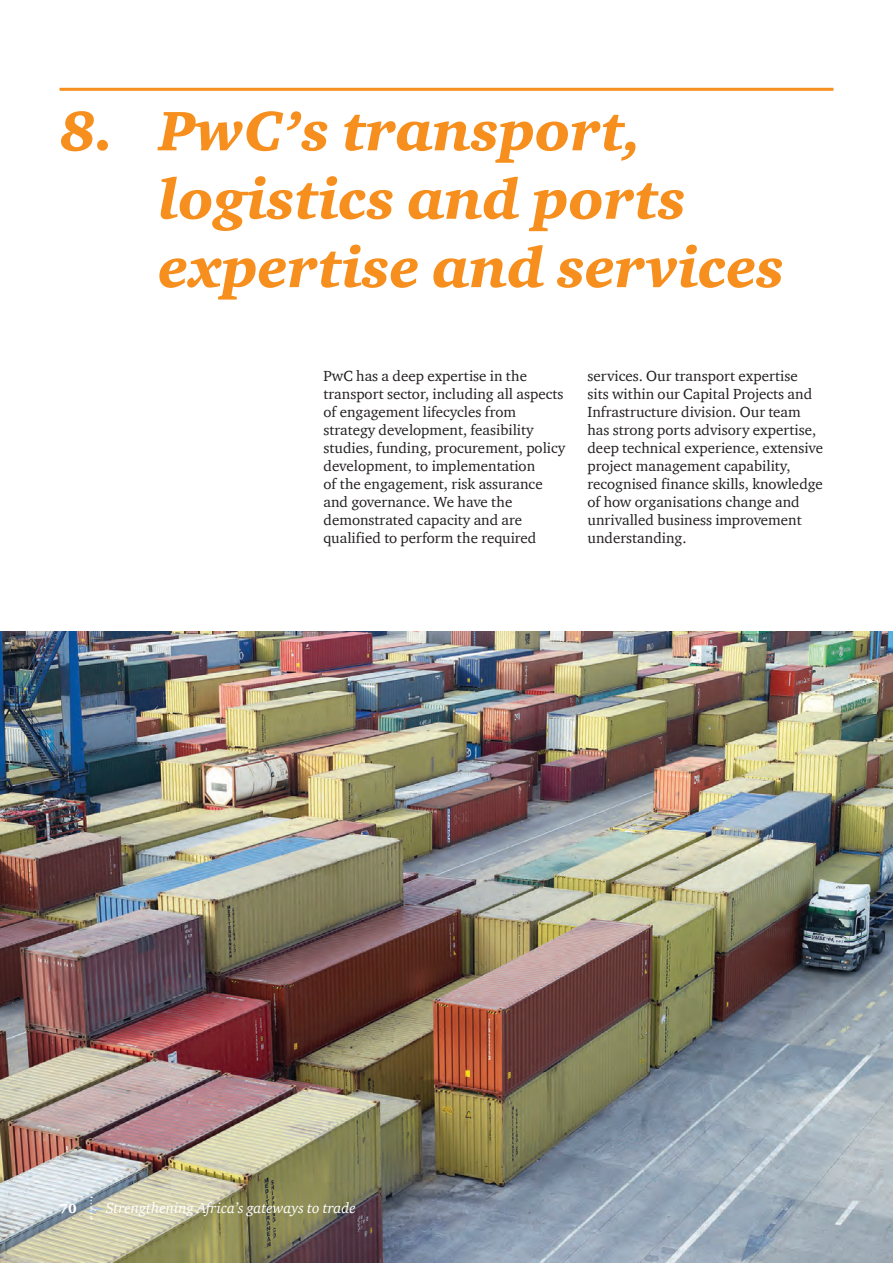
<style>
.page{position:relative;width:893px;height:1263px;background:#fff}
.page>*{position:absolute;margin:0;border:0;box-sizing:border-box;transform-origin:0 0}
.t1{font:italic 900 57px/68.4px "ITC Charter Com";color:#f68f1e}
.t2{font:15px/18px "ITC Charter Com";color:#231f20}
.t3{font:italic 15px "ITC Charter Com";color:#fff}
.t4{font:900 13.5px "ITC Charter Com";color:#fff}
</style>
<div class="page">
<img style="left:0;top:631px;width:893px;height:632px">
<svg style="left:90px;top:1196px;width:2px;height:24px"></svg>
<hr style="left:60px;top:88px;width:773px;height:3px;background:#f68f1e">
<h1 class="t1" style="left:159px;top:96px;width:627px;text-indent:-99px">8. PwC’s transport, logistics and ports expertise and services</h1>
<p class="t2" style="left:323px;top:366px;width:243px">PwC has a deep expertise in the transport sector, including all aspects of engagement lifecycles from strategy development, feasibility studies, funding, procurement, policy development, to implementation<br>of the engagement, risk assurance and governance. We have the demonstrated capacity and are qualified to perform the required</p>
<p class="t2" style="left:587px;top:366px;width:237px">services. Our transport expertise<br>sits within our Capital Projects and Infrastructure division. Our team has strong ports advisory expertise, deep technical experience, extensive project management capability, recognised finance skills, knowledge of how organisations change and unrivalled business improvement understanding.</p>
<p class="t4" style="left:60px;top:1200px;width:19px">70</p>
<p class="t3" style="left:106px;top:1199px;width:252px">Strengthening Africa’s gateways to trade</p>
</div>
